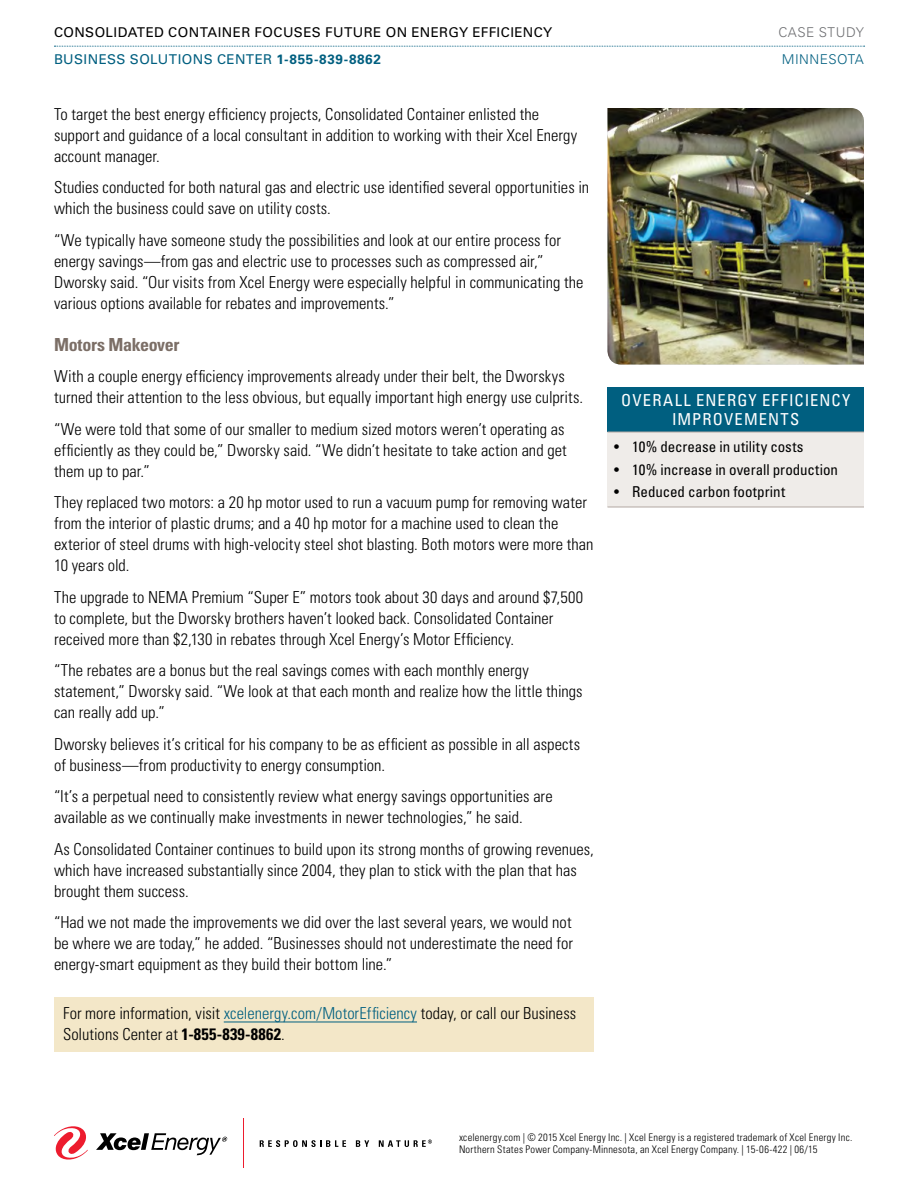
<style>
.page{position:relative;width:918px;height:1188px;background:#fff}
.page>*{position:absolute;margin:0;border:0;box-sizing:border-box;transform-origin:0 0}
.Copyright_U47_7_7_7{font:700 condensed 18px "Univers LT Std";letter-spacing:-.02em;color:#7b6e66}
.Copyright_U47_7_7_7-2{font:300 condensed 16.5px/21px "Univers LT Std";letter-spacing:.005em;color:#000}
.Text_U47_11_14_0_7_K{font:300 condensed 16.5px/21px "Univers LT Std";color:#000}
.CS_TableHead_U57_UC{font:condensed 16.5px/19.5px "Univers LT Std";letter-spacing:.07em;color:#fff;text-align:center}
.CS_TableText_U57_10{font:condensed 15px "Univers LT Std";color:#000}
.t1{font:13.5px "Univers LT Std";letter-spacing:.03em;color:#000}
.t2{font:13.5px "Univers LT Std";letter-spacing:.03em;color:#005f80}
.t3{font:300 13.5px "Univers LT Std";letter-spacing:.04em;color:#6d6e71}
.t4{font:300 13.5px "Univers LT Std";letter-spacing:.03em;color:#005f80}
.Copyright_U47_7_7_7-3{font:300 condensed 10.5px/11.6px "Univers LT Std";letter-spacing:.025em;color:#000}
.s1{font-weight:700}
.s2{color:#005f80}
</style>
<div class="page">
<svg style="left:54px;top:46px;width:811px;height:1px"></svg>
<svg style="left:54px;top:1126px;width:34px;height:34px"></svg>
<svg style="left:96px;top:1133px;width:131px;height:22px"></svg>
<hr style="left:243px;top:1118px;width:1px;height:50px;background:#ed1c2e">
<svg style="left:260px;top:1140px;width:86px;height:7px"></svg>
<svg style="left:356px;top:1140px;width:13px;height:7px"></svg>
<svg style="left:379px;top:1140px;width:53px;height:7px"></svg>
<img style="left:608px;top:108px;width:256px;height:256px">
<div style="left:54px;top:997px;width:540px;height:54px;background:#f3e7c8"></div>
<hr style="left:224px;top:1022px;width:193px;height:1px;background:#005f80">
<div style="left:608px;top:387px;width:256px;height:45px;background:#005f80"></div>
<div style="left:608px;top:432px;width:256px;height:75px;background:#efece9"></div>
<hr style="left:608px;top:432px;width:256px;height:1px;background:#b2a8a3">
<hr style="left:608px;top:507px;width:256px;height:1px;background:#b2a8a3">
<p class="t1" style="left:54px;top:24px;width:500px">CONSOLIDATED CONTAINER FOCUSES FUTURE ON ENERGY EFFICIENCY</p>
<p class="t3" style="left:778px;top:24px;width:87px">CASE STUDY</p>
<p class="t2" style="left:54px;top:51px;width:328px">BUSINESS SOLUTIONS CENTER <span class="s1">1-855-839-8862</span></p>
<p class="t4" style="left:782px;top:51px;width:84px">MINNESOTA</p>
<p class="Copyright_U47_7_7_7-2" style="left:54px;top:104px;width:525px">To target the best energy efficiency projects, Consolidated Container enlisted the support and guidance of a local consultant in addition to working with their Xcel Energy account manager.</p>
<p class="Copyright_U47_7_7_7-2" style="left:54px;top:177px;width:537px">Studies conducted for both natural gas and electric use identified several opportunities in which the business could save on utility costs.</p>
<p class="Copyright_U47_7_7_7-2" style="left:54px;top:230px;width:531px">“We typically have someone study the possibilities and look at our entire process for energy savings—from gas and electric use to processes such as compressed air,” Dworsky said. “Our visits from Xcel Energy were especially helpful in communicating the various options available for rebates and improvements.”</p>
<p class="Copyright_U47_7_7_7" style="left:54px;top:334px;width:127px">Motors Makeover</p>
<p class="Copyright_U47_7_7_7-2" style="left:54px;top:366px;width:531px">With a couple energy efficiency improvements already under their belt, the Dworskys turned their attention to the less obvious, but equally important high energy use culprits.</p>
<p class="Copyright_U47_7_7_7-2" style="left:54px;top:419px;width:514px">“We were told that some of our smaller to medium sized motors weren’t operating as efficiently as they could be,” Dworsky said. “We didn’t hesitate to take action and get them up to par.”</p>
<p class="Copyright_U47_7_7_7-2" style="left:54px;top:492px;width:541px">They replaced two motors: a 20 hp motor used to run a vacuum pump for removing water from the interior of plastic drums; and a 40 hp motor for a machine used to clean the exterior of steel drums with high-velocity steel shot blasting. Both motors were more than 10 years old.</p>
<p class="Copyright_U47_7_7_7-2" style="left:54px;top:587px;width:531px">The upgrade to NEMA Premium “Super E” motors took about 30 days and around $7,500 to complete, but the Dworsky brothers haven’t looked back. Consolidated Container received more than $2,130 in rebates through Xcel Energy’s Motor Efficiency.</p>
<p class="Copyright_U47_7_7_7-2" style="left:54px;top:660px;width:530px">“The rebates are a bonus but the real savings comes with each monthly energy statement,” Dworsky said. “We look at that each month and realize how the little things can really add up.”</p>
<p class="Copyright_U47_7_7_7-2" style="left:54px;top:734px;width:528px">Dworsky believes it’s critical for his company to be as efficient as possible in all aspects of business—from productivity to energy consumption.</p>
<p class="Copyright_U47_7_7_7-2" style="left:54px;top:786px;width:500px">“It’s a perpetual need to consistently review what energy savings opportunities are available as we continually make investments in newer technologies,” he said.</p>
<p class="Copyright_U47_7_7_7-2" style="left:54px;top:839px;width:541px">As Consolidated Container continues to build upon its strong months of growing revenues, which have increased substantially since 2004, they plan to stick with the plan that has brought them success.</p>
<p class="Copyright_U47_7_7_7-2" style="left:54px;top:912px;width:521px;text-align:justify">“Had we not made the improvements we did over the last several years, we would not be where we are today,” he added. “Businesses should not underestimate the need for energy-smart equipment as they build their bottom line.”</p>
<p class="Text_U47_11_14_0_7_K" style="left:63px;top:1003px;width:515px">For more information, visit <span class="s2">xcelenergy.com/MotorEfficiency</span> today, or call our Business<br>Solutions Center at <span class="s1">1-855-839-8862</span>.</p>
<p class="CS_TableHead_U57_UC" style="left:621px;top:390px;width:231px">OVERALL ENERGY EFFICIENCY<br>IMPROVEMENTS</p>
<p class="CS_TableText_U57_10" style="left:614px;top:438px;width:191px">• 10% decrease in utility costs</p>
<p class="CS_TableText_U57_10" style="left:614px;top:460px;width:225px">• 10% increase in overall production</p>
<p class="CS_TableText_U57_10" style="left:614px;top:483px;width:172px">• Reduced carbon footprint</p>
<p class="Copyright_U47_7_7_7-3" style="left:459px;top:1132px;width:395px">xcelenergy.com | © 2015 Xcel Energy Inc. | Xcel Energy is a registered trademark of Xcel Energy Inc.<br>Northern States Power Company-Minnesota, an Xcel Energy Company. | 15-06-422 | 06/15</p>
</div>
